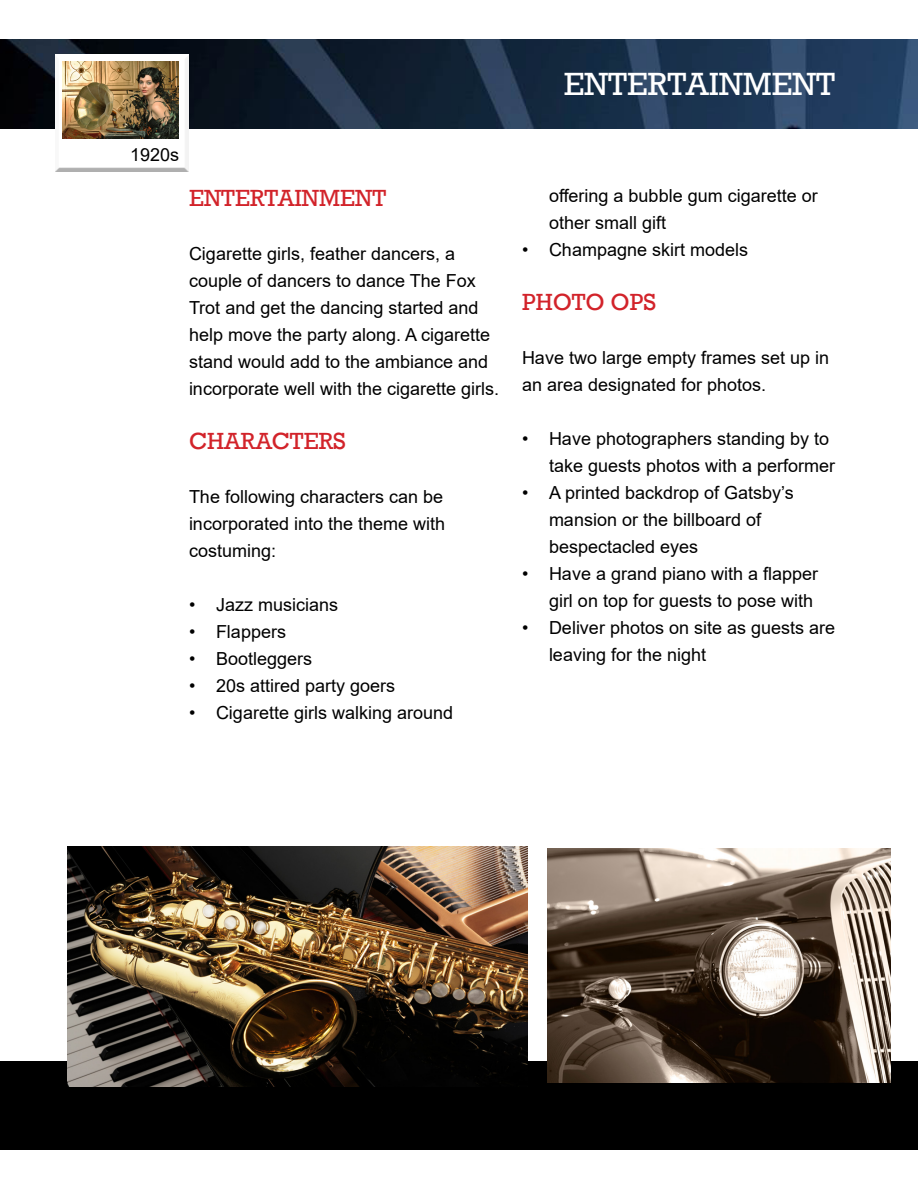
<style>
.page{position:relative;width:918px;height:1188px;background:#fff}
.page>*{position:absolute;margin:0;border:0;box-sizing:border-box;transform-origin:0 0}
.t1{font:33px "Rockwell";color:#fff}
.t2{font:24px "Rockwell";color:#d2232a}
.t3{font:18px/27px "Arial";color:#000}
</style>
<div class="page">
<div style="left:0;top:1061px;width:918px;height:89px;background:#000"></div>
<img style="left:0;top:40px;width:918px;height:88px">
<div style="left:49px;top:48px;width:145px;height:11px;background:#fff;opacity:.75"></div>
<div style="left:49px;top:54px;width:145px;height:119px;background:#000;opacity:.45"></div>
<img style="left:63px;top:62px;width:115px;height:77px">
<img style="left:548px;top:849px;width:343px;height:233px">
<img style="left:68px;top:847px;width:459px;height:239px">
<p class="t3" style="left:130px;top:141px;width:51px">1920s</p>
<h2 class="t2" style="left:189px;top:184px;width:199px">ENTERTAINMENT</h2>
<p class="t3" style="left:189px;top:240px;width:312px">Cigarette girls, feather dancers, a couple of dancers to dance The Fox Trot and get the dancing started and help move the party along. A cigarette stand would add to the ambiance and incorporate well with the cigarette girls.</p>
<h2 class="t2" style="left:189px;top:427px;width:158px">CHARACTERS</h2>
<p class="t3" style="left:189px;top:483px;width:258px;text-align:justify">The following characters can be incorporated into the theme with costuming:</p>
<p class="t3" style="left:189px;top:591px;width:151px">• Jazz musicians</p>
<p class="t3" style="left:189px;top:618px;width:99px">• Flappers</p>
<p class="t3" style="left:189px;top:645px;width:125px">• Bootleggers</p>
<p class="t3" style="left:189px;top:672px;width:208px">• 20s attired party goers</p>
<p class="t3" style="left:189px;top:699px;width:266px">• Cigarette girls walking around</p>
<h1 class="t1" style="left:564px;top:65px;width:273px">ENTERTAINMENT</h1>
<p class="t3" style="left:549px;top:182px;width:270px">offering a bubble gum cigarette or other small gift</p>
<p class="t3" style="left:522px;top:236px;width:228px">• Champagne skirt models</p>
<h2 class="t2" style="left:522px;top:288px;width:136px">PHOTO OPS</h2>
<p class="t3" style="left:522px;top:344px;width:309px">Have two large empty frames set up in an area designated for photos.</p>
<p class="t3" style="left:549px;top:425px;width:288px;text-indent:-27px">• Have photographers standing by to take guests photos with a performer</p>
<p class="t3" style="left:549px;top:479px;width:246px;text-indent:-27px">• A printed backdrop of Gatsby’s mansion or the billboard of bespectacled eyes</p>
<p class="t3" style="left:522px;top:560px;width:298px;text-align:right">• Have a grand piano with a flapper girl on top for guests to pose with</p>
<p class="t3" style="left:549px;top:614px;width:288px;text-indent:-27px">• Deliver photos on site as guests are leaving for the night</p>
</div>
